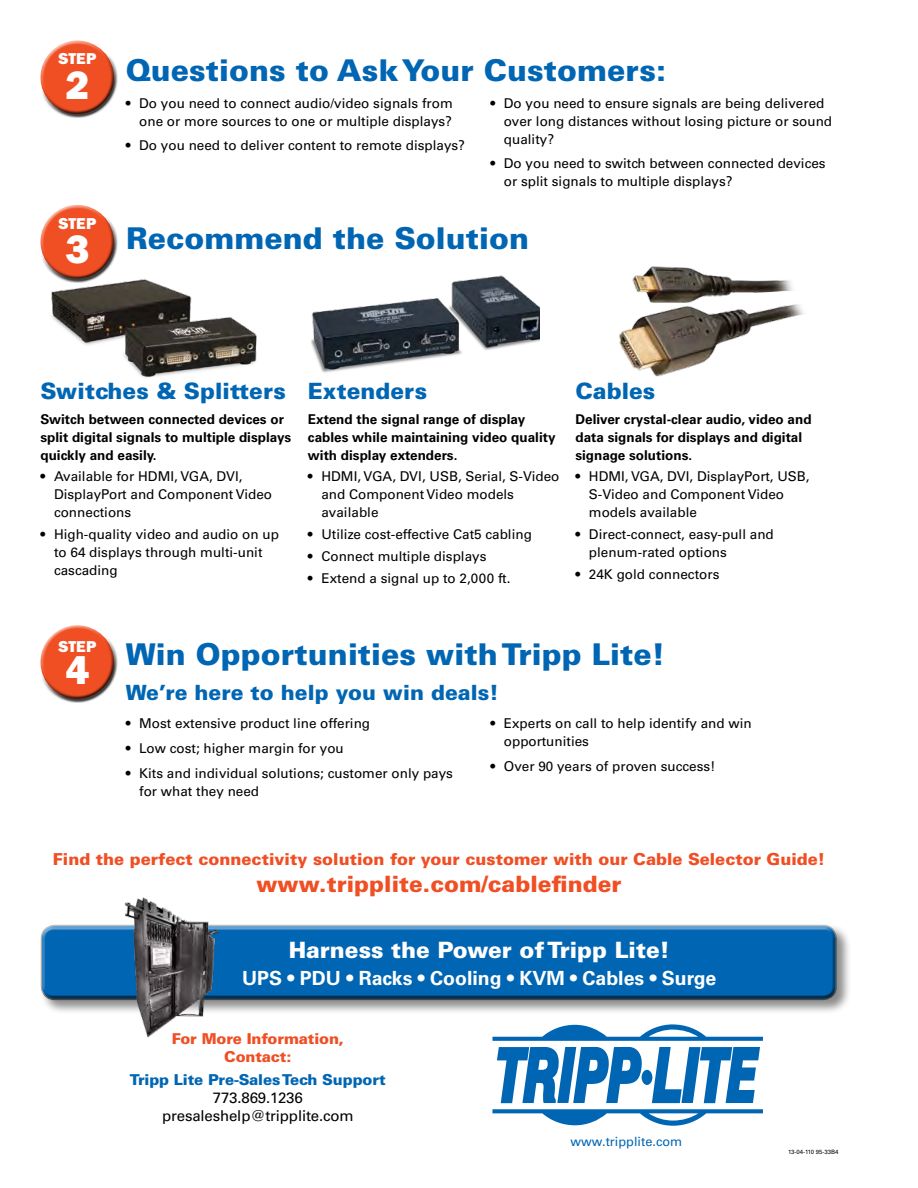
<style>
.page{position:relative;width:918px;height:1188px;background:#fff}
.page>*{position:absolute;margin:0;border:0;box-sizing:border-box;transform-origin:0 0}
.t1{font:800 39.3px "Franklin Gothic IT Cby BT";color:#fff}
.t2{font:900 30px "Univers";color:#0066b3}
.t3{font:900 22.5px "Univers";color:#0066b3}
.t4{font:900 22.5px "Univers";color:#f04e23}
.t5{font:900 22.5px "Univers";color:#fff}
.t6{font:900 21px "Univers";color:#0066b3}
.t7{font:700 19.5px "Univers";color:#fff}
.t8{font:900 16.5px "Univers";color:#f04e23}
.t9{font:800 15.6px "Franklin Gothic IT Cby BT";color:#fff}
.t10{font:15px/18px "Univers";letter-spacing:-.01em;color:#000;text-align:center}
.t11{font:900 15px/18px "Univers";letter-spacing:-.01em;color:#f04e23;text-align:center}
.t12{font:13.5px/18px "Univers";color:#000}
.t13{font:700 13.5px/18px "Univers";color:#000}
.t14{font:12.75px "Univers";color:#0066b3}
.t15{font:6px "Univers";color:#000}
.s1{font-weight:900;color:#0066b3}
</style>
<div class="page">
<img style="left:51px;top:279px;width:206px;height:99px">
<div style="left:37px;top:201px;width:75px;height:59px;background:#fff;opacity:.75"></div>
<div style="left:41px;top:217px;width:77px;height:65px;background:#000;opacity:.75"></div>
<div style="left:39px;top:923px;width:813px;height:92px;background:#000;opacity:.45"></div>
<div style="left:39px;top:924px;width:799px;height:70px;background:#fff;opacity:.75"></div>
<div style="left:39px;top:927px;width:799px;height:73px;background:#000;opacity:.75"></div>
<div style="left:642px;top:1070px;width:10px;height:15px;background:#0066b3;border-radius:50%"></div>
<svg style="left:497px;top:1047px;width:146px;height:56px"></svg>
<svg style="left:652px;top:1047px;width:108px;height:56px"></svg>
<svg style="left:492px;top:1024px;width:271px;height:17px"></svg>
<svg style="left:492px;top:1109px;width:271px;height:17px"></svg>
<img style="left:119px;top:897px;width:108px;height:141px">
<div style="left:37px;top:37px;width:75px;height:58px;background:#fff;opacity:.75"></div>
<div style="left:41px;top:52px;width:77px;height:66px;background:#000;opacity:.75"></div>
<img style="left:311px;top:275px;width:229px;height:98px">
<img style="left:619px;top:266px;width:185px;height:111px">
<div style="left:37px;top:622px;width:75px;height:58px;background:#fff;opacity:.75"></div>
<div style="left:41px;top:637px;width:77px;height:66px;background:#000;opacity:.75"></div>
<p class="t9" style="left:58px;top:49px;width:40px">STEP</p>
<p class="t2" style="left:126px;top:51px;width:542px">Questions to Ask Your Customers:</p>
<p class="t12" style="left:126px;top:94px;width:329px;text-align:right">• Do you need to connect audio/video signals from one or more sources to one or multiple displays?</p>
<p class="t12" style="left:126px;top:137px;width:341px">• Do you need to deliver content to remote displays?</p>
<p class="t1" style="left:65px;top:60px;width:26px">2</p>
<p class="t12" style="left:504px;top:94px;width:330px;text-indent:-14px">• Do you need to ensure signals are being delivered over long distances without losing picture or sound quality?</p>
<p class="t12" style="left:504px;top:155px;width:323px;text-indent:-14px">• Do you need to switch between connected devices or split signals to multiple displays?</p>
<p class="t9" style="left:58px;top:213px;width:40px">STEP</p>
<p class="t1" style="left:65px;top:224px;width:26px">3</p>
<p class="t2" style="left:126px;top:220px;width:404px">Recommend the Solution</p>
<p class="t3" style="left:40px;top:377px;width:247px">Switches &amp; Splitters</p>
<p class="t13" style="left:40px;top:410px;width:252px">Switch between connected devices or split digital signals to multiple displays quickly and easily.</p>
<p class="t12" style="left:54px;top:468px;width:220px;text-indent:-14px">• Available for HDMI, VGA, DVI,<br>DisplayPort and Component Video connections</p>
<p class="t12" style="left:54px;top:526px;width:227px;text-indent:-14px">• High-quality video and audio on up to 64 displays through multi-unit cascading</p>
<p class="t3" style="left:308px;top:377px;width:121px">Extenders</p>
<p class="t13" style="left:308px;top:410px;width:249px">Extend the signal range of display cables while maintaining video quality with display extenders.</p>
<p class="t12" style="left:321px;top:468px;width:240px;text-indent:-14px">• HDMI, VGA, DVI, USB, Serial, S-Video and Component Video models available</p>
<p class="t12" style="left:308px;top:526px;width:225px">• Utilize cost-effective Cat5 cabling</p>
<p class="t12" style="left:308px;top:547px;width:180px">• Connect multiple displays</p>
<p class="t12" style="left:308px;top:569px;width:204px">• Extend a signal up to 2,000 ft.</p>
<p class="t3" style="left:575px;top:377px;width:82px">Cables</p>
<p class="t13" style="left:575px;top:410px;width:238px">Deliver crystal-clear audio, video and data signals for displays and digital signage solutions.</p>
<p class="t12" style="left:589px;top:468px;width:222px;text-indent:-14px">• HDMI, VGA, DVI, DisplayPort, USB,<br>S-Video and Component Video models available</p>
<p class="t12" style="left:589px;top:526px;width:186px;text-indent:-14px">• Direct-connect, easy-pull and plenum-rated options</p>
<p class="t12" style="left:575px;top:565px;width:146px">• 24K gold connectors</p>
<p class="t9" style="left:58px;top:637px;width:40px">STEP</p>
<p class="t2" style="left:126px;top:636px;width:541px">Win Opportunities with Tripp Lite!</p>
<p class="t1" style="left:65px;top:645px;width:26px">4</p>
<p class="t6" style="left:126px;top:680px;width:374px">We’re here to help you win deals!</p>
<p class="t12" style="left:126px;top:715px;width:246px">• Most extensive product line offering</p>
<p class="t12" style="left:126px;top:739px;width:220px">• Low cost; higher margin for you</p>
<p class="t12" style="left:139px;top:764px;width:315px;text-indent:-14px">• Kits and individual solutions; customer only pays for what they need</p>
<p class="t12" style="left:504px;top:715px;width:249px;text-indent:-14px">• Experts on call to help identify and win opportunities</p>
<p class="t12" style="left:490px;top:757px;width:227px">• Over 90 years of proven success!</p>
<p class="t8" style="left:53px;top:849px;width:774px">Find the perfect connectivity solution for your customer with our Cable Selector Guide!</p>
<p class="t4" style="left:256px;top:870px;width:367px">www.tripplite.com/cablefinder</p>
<p class="t5" style="left:289px;top:936px;width:383px">Harness the Power of Tripp Lite!</p>
<p class="t7" style="left:242px;top:967px;width:476px">UPS • PDU • Racks • Cooling • KVM • Cables • Surge</p>
<p class="t11" style="left:172px;top:1029px;width:174px">For More Information,<br>Contact:</p>
<p class="t10" style="left:130px;top:1071px;width:257px"><span class="s1">Tripp Lite Pre-Sales Tech Support<br></span>773.869.1236 presaleshelp@tripplite.com</p>
<p class="t14" style="left:571px;top:1134px;width:113px">www.tripplite.com</p>
<p class="t15" style="left:788px;top:1148px;width:52px">13-04-110 95-33B4</p>
</div>
